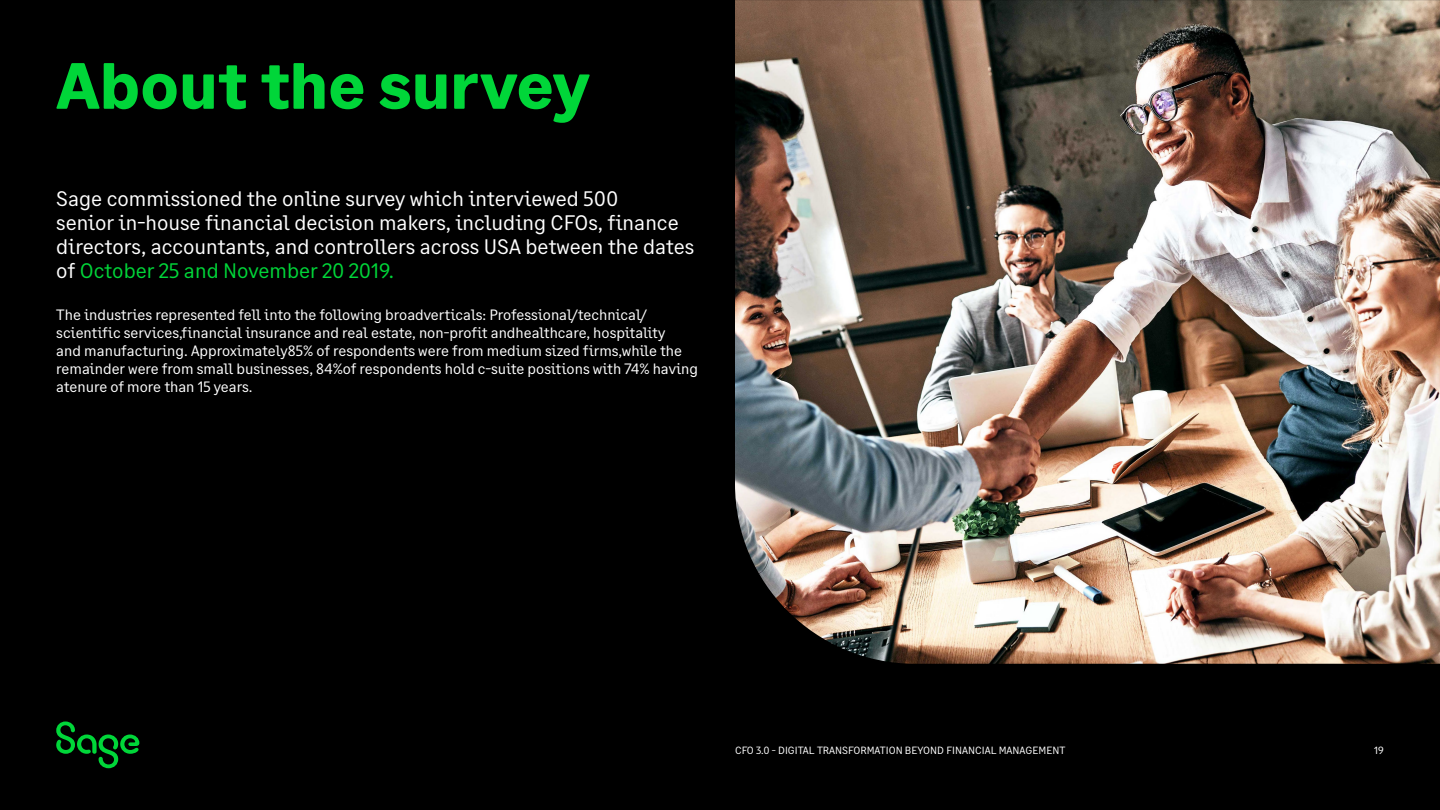
<style>
.page{position:relative;width:1440px;height:810px;background:#000}
.page>*{position:absolute;margin:0;border:0;box-sizing:border-box;transform-origin:0 0}
.t1{font:700 65.25px "Sage Text";color:#00d639}
.t2{font:21px/24px "Sage Text";color:#fff}
.t3{font:15px/18px "Sage Text";color:#fff}
.t4{font:10.5px "Sage Text";color:#fff}
.s1{color:#00d639}
</style>
<div class="page">
<img style="left:735px;top:0;width:705px;height:664px">
<svg style="left:56px;top:722px;width:83px;height:46px"></svg>
<h1 class="t1" style="left:56px;top:45px;width:535px">About the survey</h1>
<h2 class="t2" style="left:56px;top:187px;width:640px">Sage commissioned the online survey which interviewed 500<br>senior in-house financial decision makers, including CFOs, finance directors, accountants, and controllers across USA between the dates of <span class="s1">October 25 and November 20 2019.</span></h2>
<p class="t3" style="left:56px;top:306px;width:643px">The industries represented fell into the following broadverticals: Professional/technical/ scientific services,financial insurance and real estate, non-profit andhealthcare, hospitality<br>and manufacturing. Approximately85% of respondents were from medium sized firms,while the remainder were from small businesses, 84%of respondents hold c-suite positions with 74% having atenure of more than 15 years.</p>
<p class="t4" style="left:735px;top:744px;width:332px">CFO 3.0 - DIGITAL TRANSFORMATION BEYOND FINANCIAL MANAGEMENT</p>
<p class="t4" style="left:1374px;top:744px;width:11px">19</p>
</div>
